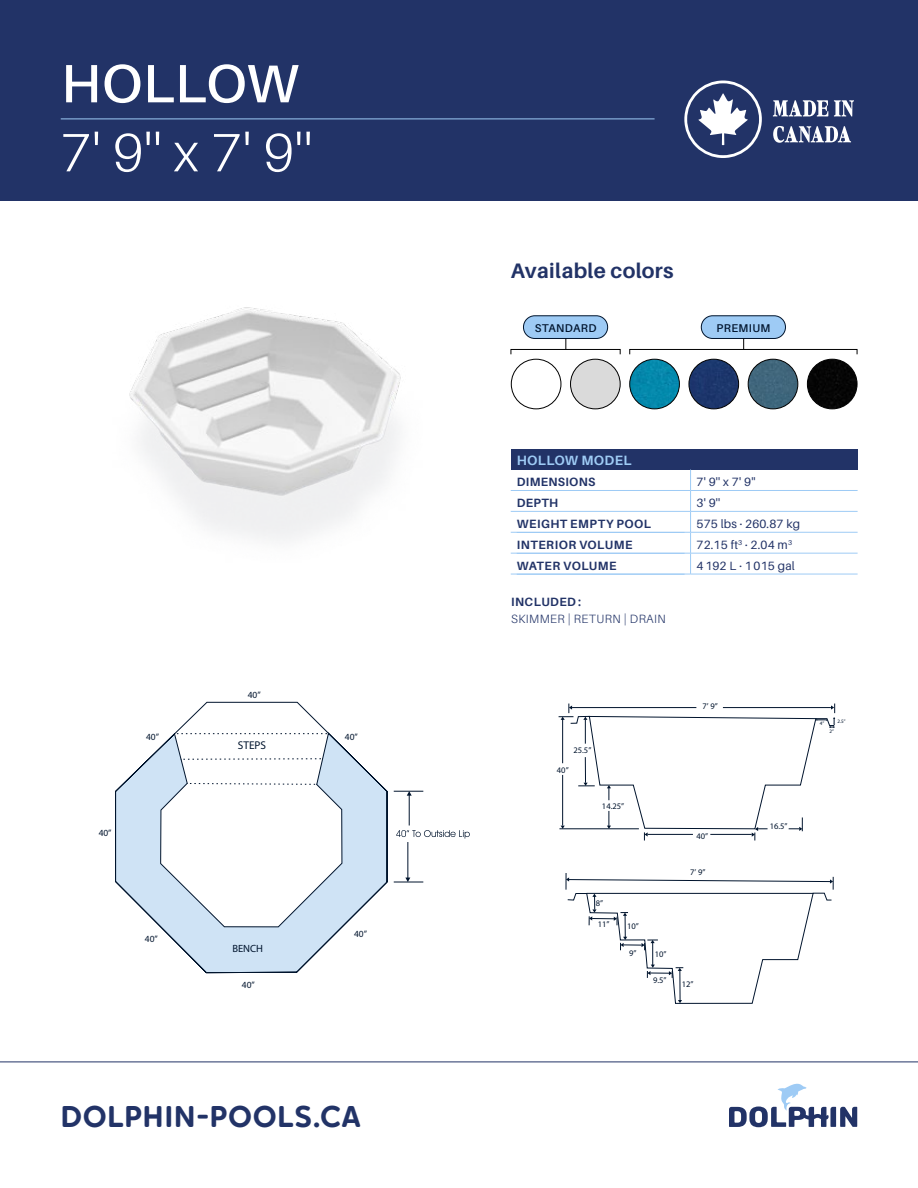
<style>
.page{position:relative;width:918px;height:1188px;background:#fff}
.page>*{position:absolute;margin:0;border:0;box-sizing:border-box;transform-origin:0 0}
.t1{font:300 54px "Aileron";color:#fff}
.t2{font:600 54px "Aileron";letter-spacing:.005em;color:#fff}
.t3{font:600 30px "Oktah Round";letter-spacing:.015em;color:#223367}
.t4{font:700 21px "Aileron";letter-spacing:.015em;color:#223367}
.t5{font:700 13.5px "Aileron";letter-spacing:.025em;color:#9ecbf5}
.t6{font:700 12px "Aileron";letter-spacing:.04em;color:#223367}
.t7{font:12px "Aileron";letter-spacing:.015em;color:#223367}
.t8{font:300 12px "Aileron";letter-spacing:.035em;color:#223367}
.t9{font:600 11.25px "Aileron";letter-spacing:.035em;color:#00142d}
.t10{font:11.25px "Myriad Pro";color:#00142d}
.t11{font:10.5px "Myriad Pro";color:#00142d}
.t12{font:9.45px "Myriad Pro";color:#00142d}
.t13{font:8.55px "Myriad Pro";color:#00142d}
.t14{font:5.1px "Myriad Pro";color:#00142d}
</style>
<div class="page">
<div style="left:0;top:0;width:918px;height:201px;background:#223367"></div>
<hr style="left:0;top:1062px;width:918px;height:1px;background:#223367">
<svg style="left:684px;top:81px;width:78px;height:77px"></svg>
<svg style="left:773px;top:100px;width:55px;height:16px"></svg>
<svg style="left:834px;top:100px;width:20px;height:16px"></svg>
<svg style="left:773px;top:126px;width:78px;height:17px"></svg>
<svg style="left:729px;top:1083px;width:128px;height:44px"></svg>
<div style="left:523px;top:316px;width:85px;height:22px;background:#9ecbf5;border-radius:11px"></div>
<div style="left:523px;top:316px;width:85px;height:23px;border:1px solid #00142d;border-radius:11px"></div>
<div style="left:701px;top:316px;width:84px;height:22px;background:#9ecbf5;border-radius:11px"></div>
<div style="left:701px;top:316px;width:85px;height:23px;border:1px solid #00142d;border-radius:11px"></div>
<hr style="left:61px;top:119px;width:594px;height:1px;background:#9ecbf5">
<div style="left:511px;top:359px;width:50px;height:50px;border:1px solid #000;border-radius:50%"></div>
<div style="left:571px;top:359px;width:49px;height:50px;background:#dadada;border-radius:50%"></div>
<div style="left:570px;top:359px;width:50px;height:50px;border:1px solid #000;border-radius:50%"></div>
<img style="left:630px;top:359px;width:49px;height:50px;border-radius:25px">
<div style="left:630px;top:359px;width:50px;height:50px;border:1px solid #000;border-radius:50%"></div>
<div style="left:689px;top:359px;width:50px;height:50px;background:#1c366c;border-radius:25px"></div>
<div style="left:689px;top:359px;width:50px;height:50px;border:1px solid #000;border-radius:50%"></div>
<img style="left:748px;top:359px;width:50px;height:50px;border-radius:25px">
<div style="left:748px;top:359px;width:50px;height:50px;border:1px solid #000;border-radius:50%"></div>
<div style="left:807px;top:359px;width:50px;height:50px;background:#060606;border-radius:25px"></div>
<div style="left:807px;top:359px;width:50px;height:50px;border:1px solid #000;border-radius:50%"></div>
<div style="left:511px;top:349px;width:109px;height:6px;border:1px solid #000"></div>
<div style="left:630px;top:349px;width:227px;height:6px;border:1px solid #000"></div>
<div style="left:511px;top:449px;width:347px;height:21px;background:#223367"></div>
<hr style="left:511px;top:490px;width:180px;height:1px;background:#9ecbf5">
<hr style="left:511px;top:511px;width:180px;height:1px;background:#9ecbf5">
<hr style="left:511px;top:532px;width:180px;height:1px;background:#9ecbf5">
<hr style="left:511px;top:553px;width:180px;height:1px;background:#9ecbf5">
<hr style="left:511px;top:574px;width:180px;height:1px;background:#9ecbf5">
<svg style="left:690px;top:470px;width:1px;height:104px"></svg>
<hr style="left:691px;top:490px;width:167px;height:1px;background:#9ecbf5">
<hr style="left:691px;top:511px;width:167px;height:1px;background:#9ecbf5">
<hr style="left:691px;top:532px;width:167px;height:1px;background:#9ecbf5">
<hr style="left:691px;top:553px;width:167px;height:1px;background:#9ecbf5">
<hr style="left:691px;top:574px;width:167px;height:1px;background:#9ecbf5">
<img style="left:129px;top:307px;width:272px;height:234px">
<svg style="left:115px;top:702px;width:273px;height:271px"></svg>
<svg style="left:396px;top:830px;width:74px;height:9px"></svg>
<svg style="left:187px;top:783px;width:130px;height:2px"></svg>
<svg style="left:181px;top:758px;width:142px;height:2px"></svg>
<svg style="left:174px;top:733px;width:155px;height:1px"></svg>
<svg style="left:394px;top:791px;width:29px;height:5px"></svg>
<hr style="left:409px;top:794px;width:1px;height:32px;background:#00142d">
<svg style="left:394px;top:878px;width:29px;height:5px"></svg>
<hr style="left:408px;top:842px;width:1px;height:37px;background:#00142d">
<svg style="left:566px;top:873px;width:268px;height:131px"></svg>
<hr style="left:587px;top:893px;width:226px;height:1px;background:#00142d">
<svg style="left:559px;top:704px;width:276px;height:137px"></svg>
<h1 class="t2" style="left:61px;top:54px;width:239px">HOLLOW</h1>
<h1 class="t1" style="left:61px;top:123px;width:253px">7' 9'' x 7' 9''</h1>
<p class="t12" style="left:146px;top:731px;width:14px">40”</p>
<p class="t12" style="left:99px;top:827px;width:14px">40”</p>
<p class="t12" style="left:145px;top:933px;width:14px">40”</p>
<p class="t12" style="left:248px;top:689px;width:14px">40”</p>
<p class="t10" style="left:238px;top:738px;width:30px">STEPS</p>
<p class="t11" style="left:232px;top:942px;width:32px">BENCH</p>
<p class="t12" style="left:242px;top:979px;width:14px">40”</p>
<p class="t12" style="left:345px;top:731px;width:14px">40”</p>
<p class="t12" style="left:354px;top:928px;width:14px">40”</p>
<h2 class="t3" style="left:61px;top:1094px;width:302px">DOLPHIN-POOLS.CA</h2>
<h3 class="t4" style="left:511px;top:259px;width:164px">Available colors</h3>
<p class="t9" style="left:535px;top:321px;width:63px">STANDARD</p>
<p class="t9" style="left:717px;top:321px;width:55px">PREMIUM</p>
<p class="t5" style="left:517px;top:453px;width:116px">HOLLOW MODEL</p>
<p class="t6" style="left:517px;top:475px;width:80px">DIMENSIONS</p>
<p class="t7" style="left:697px;top:475px;width:61px">7' 9'' x 7' 9''</p>
<p class="t6" style="left:517px;top:496px;width:43px">DEPTH</p>
<p class="t7" style="left:697px;top:496px;width:25px">3' 9''</p>
<p class="t6" style="left:517px;top:517px;width:136px">WEIGHT EMPTY POOL</p>
<p class="t7" style="left:697px;top:517px;width:105px">575 lbs · 260.87 kg</p>
<p class="t6" style="left:517px;top:538px;width:117px">INTERIOR VOLUME</p>
<p class="t7" style="left:697px;top:538px;width:97px">72.15 ft<sup>3</sup> · 2.04 m<sup>3</sup></p>
<p class="t6" style="left:517px;top:559px;width:101px">WATER VOLUME</p>
<p class="t7" style="left:697px;top:559px;width:100px">4 192 L · 1 015 gal</p>
<p class="t6" style="left:511px;top:595px;width:71px">INCLUDED :</p>
<p class="t8" style="left:511px;top:612px;width:156px">SKIMMER | RETURN | DRAIN</p>
<p class="t13" style="left:573px;top:745px;width:19px">25.5”</p>
<p class="t13" style="left:557px;top:764px;width:13px">40”</p>
<p class="t13" style="left:602px;top:800px;width:24px">14.25”</p>
<p class="t13" style="left:596px;top:898px;width:9px">8”</p>
<p class="t13" style="left:598px;top:919px;width:13px">11”</p>
<p class="t13" style="left:627px;top:921px;width:13px">10”</p>
<p class="t13" style="left:629px;top:948px;width:9px">9”</p>
<p class="t13" style="left:655px;top:948px;width:13px">10”</p>
<p class="t13" style="left:653px;top:975px;width:15px">9.5”</p>
<p class="t13" style="left:702px;top:701px;width:17px">7’ 9”</p>
<p class="t13" style="left:696px;top:831px;width:13px">40”</p>
<p class="t13" style="left:690px;top:867px;width:17px">7’ 9”</p>
<p class="t13" style="left:682px;top:979px;width:13px">12”</p>
<p class="t14" style="left:820px;top:720px;width:6px">4”</p>
<p class="t14" style="left:838px;top:718px;width:10px">2.5”</p>
<p class="t14" style="left:830px;top:729px;width:6px">2”</p>
<p class="t13" style="left:770px;top:821px;width:19px">16.5”</p>
</div>
